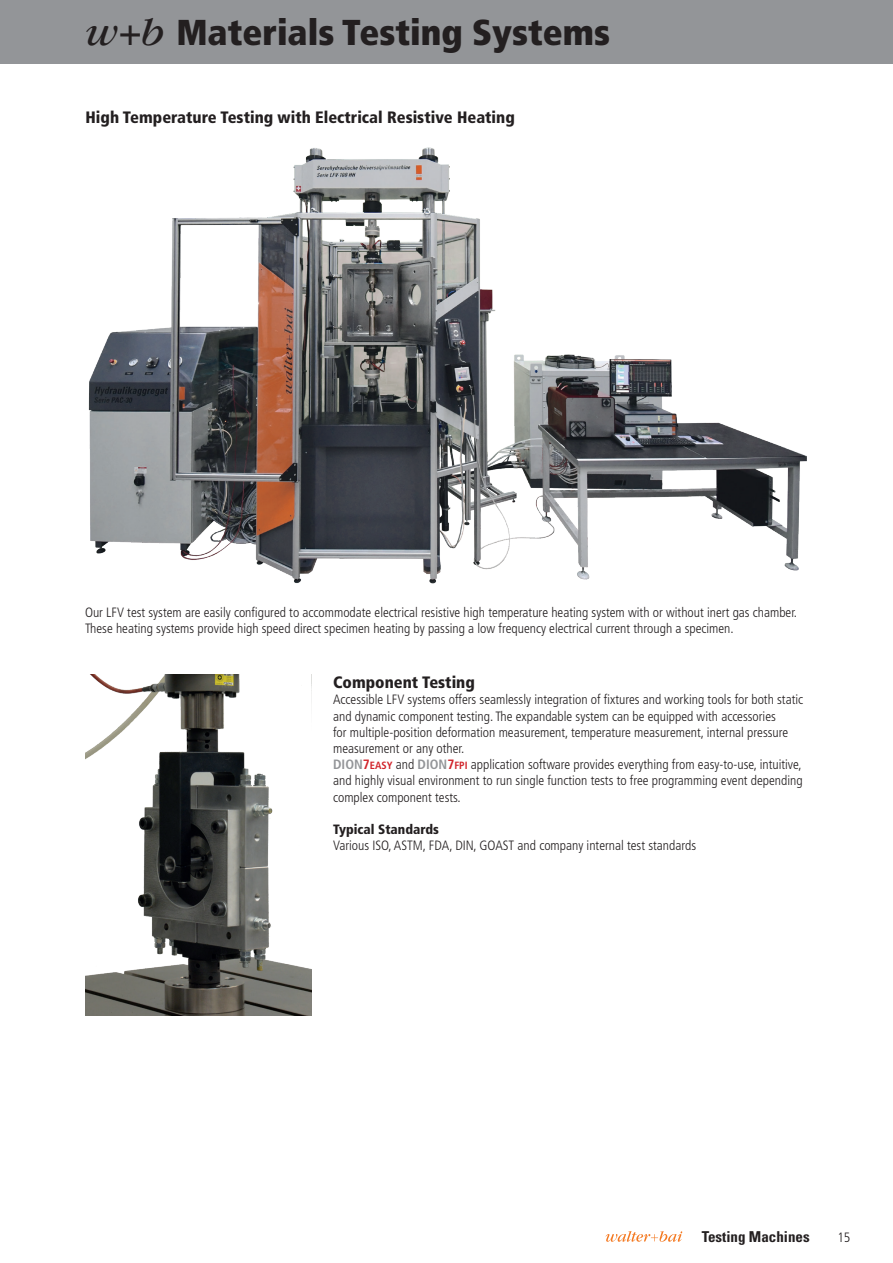
<style>
.page{position:relative;width:893px;height:1263px;background:#fff}
.page>*{position:absolute;margin:0;border:0;box-sizing:border-box;transform-origin:0 0}
.t1{font:900 condensed 36px "Frutiger LT Pro";color:#231f20}
.t2{font:900 condensed 16.5px "Frutiger LT Pro";color:#231f20}
.t3{font:700 condensed 15px "Univers LT Std";color:#231f20}
.t4{font:300 condensed 13.5px/16.2px "Frutiger LT Pro";color:#231f20}
.t5{font:900 condensed 13.5px "Frutiger LT Pro";color:#231f20}
.s1{font-family:"Garamond";font-weight:400;font-style:italic;font-stretch:normal;font-size:42px}
.s2{font-family:"Garamond";font-weight:400;font-style:italic;font-stretch:normal;font-size:39px}
.s3{font-weight:700;color:#939598}
.s4{font-weight:700;color:#d1232a}
.s5{font-weight:700;font-size:10.5px;color:#d1232a}
</style>
<div class="page">
<div style="left:0;top:0;width:893px;height:64px;background:#939598"></div>
<svg style="left:606px;top:1231px;width:76px;height:11px"></svg>
<img style="left:88px;top:147px;width:719px;height:437px">
<img style="left:86px;top:675px;width:225px;height:340px">
<h1 class="t1" style="left:85px;top:10px;width:527px"><span class="s1">w</span><span class="s2">+</span><span class="s1">b</span> Materials Testing Systems</h1>
<p class="t2" style="left:86px;top:107px;width:431px">High Temperature Testing with Electrical Resistive Heating</p>
<p class="t4" style="left:85px;top:604px;width:714px">Our LFV test system are easily configured to accommodate electrical resistive high temperature heating system with or without inert gas chamber.<br>These heating systems provide high speed direct specimen heating by passing a low frequency electrical current through a specimen.</p>
<p class="t2" style="left:333px;top:672px;width:143px">Component Testing</p>
<p class="t4" style="left:333px;top:692px;width:472px">Accessible LFV systems offers seamlessly integration of fixtures and working tools for both static and dynamic component testing. The expandable system can be equipped with accessories<br>for multiple-position deformation measurement, temperature measurement, internal pressure measurement or any other.<br><span class="s3">DION</span><span class="s4">7</span><span class="s5">EASY</span> and <span class="s3">DION</span><span class="s4">7</span><span class="s5">FPI</span> application software provides everything from easy-to-use, intuitive, and highly visual environment to run single function tests to free programming event depending complex component tests.</p>
<p class="t5" style="left:333px;top:821px;width:107px">Typical Standards</p>
<p class="t4" style="left:333px;top:837px;width:364px">Various ISO, ASTM, FDA, DIN, GOAST and company internal test standards</p>
<p class="t3" style="left:702px;top:1227px;width:110px">Testing Machines</p>
<p class="t4" style="left:837px;top:1229px;width:14px">15</p>
</div>
